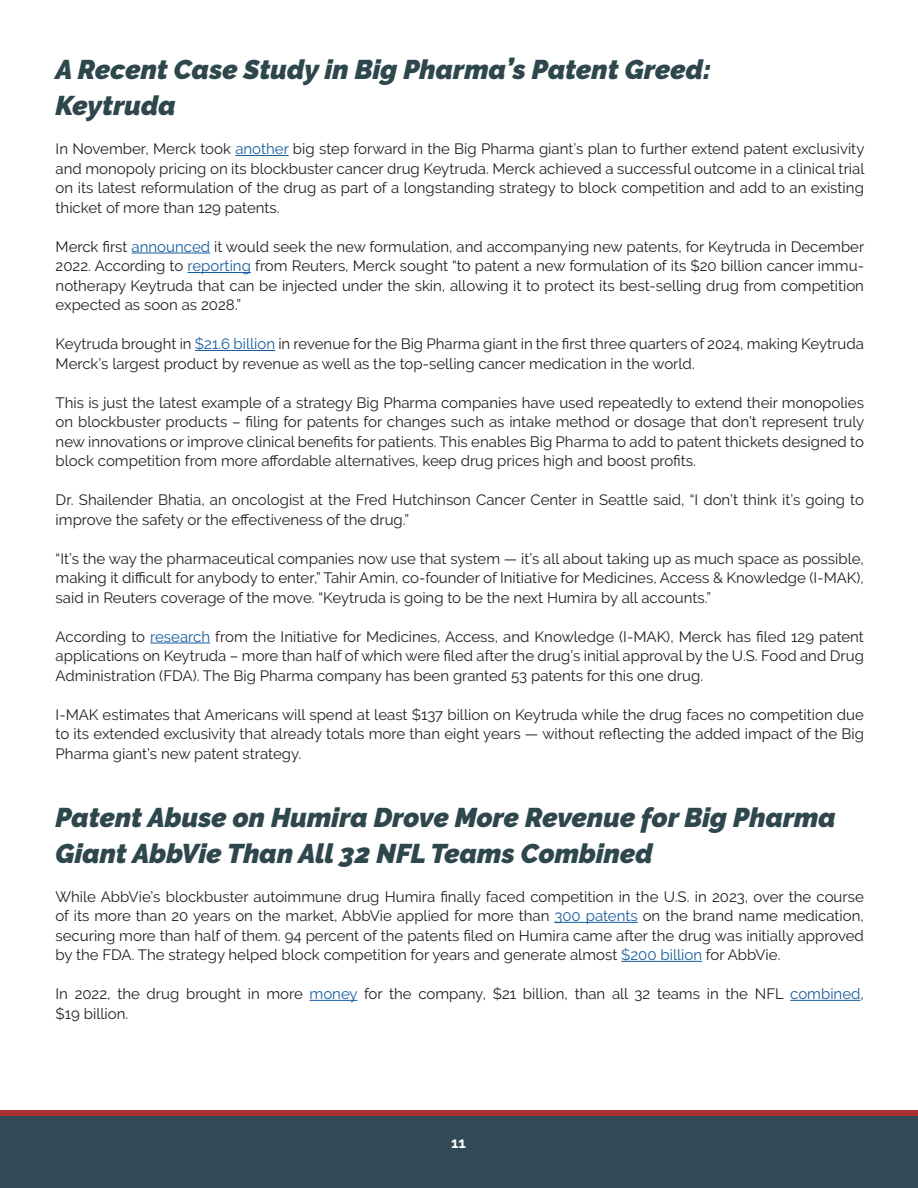
<style>
.page{position:relative;width:918px;height:1188px;background:#fff}
.page>*{position:absolute;margin:0;border:0;box-sizing:border-box;transform-origin:0 0}
.Bodytext_normal{font:italic 900 27px/36px "Raleway";color:#2e474d}
.Bodytext_normal-2{font:15px/19.5px "Raleway";color:#231f20;text-align:justify}
.Quotes{font:700 15px "Raleway";color:#fff}
.s1{color:#175d9e}
</style>
<div class="page">
<hr style="left:235px;top:155px;width:54px;height:1px;background:#175d9e">
<hr style="left:132px;top:253px;width:78px;height:1px;background:#175d9e">
<hr style="left:188px;top:272px;width:63px;height:1px;background:#175d9e">
<hr style="left:195px;top:350px;width:80px;height:1px;background:#175d9e">
<hr style="left:150px;top:643px;width:60px;height:1px;background:#175d9e">
<hr style="left:554px;top:922px;width:84px;height:1px;background:#175d9e">
<hr style="left:621px;top:961px;width:81px;height:1px;background:#175d9e">
<hr style="left:310px;top:1000px;width:47px;height:1px;background:#175d9e">
<hr style="left:790px;top:1000px;width:71px;height:1px;background:#175d9e">
<div style="left:0;top:1111px;width:918px;height:77px;background:#a6332f"></div>
<div style="left:0;top:1116px;width:918px;height:72px;background:#324958"></div>
<p class="Bodytext_normal" style="left:56px;top:52px;width:657px">A Recent Case Study in Big Pharma’s Patent Greed:<br>Keytruda</p>
<p class="Bodytext_normal-2" style="left:56px;top:139px;width:810px">In November, Merck took <span class="s1">another</span> big step forward in the Big Pharma giant’s plan to further extend patent exclusivity and monopoly pricing on its blockbuster cancer drug Keytruda. Merck achieved a successful outcome in a clinical trial on its latest reformulation of the drug as part of a longstanding strategy to block competition and add to an existing thicket of more than 129 patents.</p>
<p class="Bodytext_normal-2" style="left:56px;top:237px;width:810px">Merck first <span class="s1">announced</span> it would seek the new formulation, and accompanying new patents, for Keytruda in December 2022. According to <span class="s1">reporting</span> from Reuters, Merck sought “to patent a new formulation of its $20 billion cancer immu&shy;notherapy Keytruda that can be injected under the skin, allowing it to protect its best-selling drug from competition expected as soon as 2028.”</p>
<p class="Bodytext_normal-2" style="left:56px;top:334px;width:810px">Keytruda brought in <span class="s1">$21.6 billion</span> in revenue for the Big Pharma giant in the first three quarters of 2024, making Keytruda<br>Merck’s largest product by revenue as well as the top-selling cancer medication in the world.</p>
<p class="Bodytext_normal-2" style="left:56px;top:393px;width:810px">This is just the latest example of a strategy Big Pharma companies have used repeatedly to extend their monopolies on blockbuster products – filing for patents for changes such as intake method or dosage that don’t represent truly new innovations or improve clinical benefits for patients. This enables Big Pharma to add to patent thickets designed to block competition from more affordable alternatives, keep drug prices high and boost profits.</p>
<p class="Bodytext_normal-2" style="left:56px;top:490px;width:810px">Dr. Shailender Bhatia, an oncologist at the Fred Hutchinson Cancer Center in Seattle said, “I don’t think it’s going to improve the safety or the effectiveness of the drug.”</p>
<p class="Bodytext_normal-2" style="left:56px;top:549px;width:810px">“It’s the way the pharmaceutical companies now use that system — it’s all about taking up as much space as possible, making it difficult for anybody to enter,” Tahir Amin, co-founder of Initiative for Medicines, Access &amp; Knowledge (I-MAK), said in Reuters coverage of the move. “Keytruda is going to be the next Humira by all accounts.”</p>
<p class="Bodytext_normal-2" style="left:56px;top:627px;width:810px">According to <span class="s1">research</span> from the Initiative for Medicines, Access, and Knowledge (I-MAK), Merck has filed 129 patent applications on Keytruda – more than half of which were filed after the drug’s initial approval by the U.S. Food and Drug Administration (FDA). The Big Pharma company has been granted 53 patents for this one drug.</p>
<p class="Bodytext_normal-2" style="left:56px;top:705px;width:810px">I-MAK estimates that Americans will spend at least $137 billion on Keytruda while the drug faces no competition due to its extended exclusivity that already totals more than eight years — without reflecting the added impact of the Big Pharma giant’s new patent strategy.</p>
<p class="Bodytext_normal" style="left:56px;top:799px;width:782px">Patent Abuse on Humira Drove More Revenue for Big Pharma<br>Giant AbbVie Than All 32 NFL Teams Combined</p>
<p class="Bodytext_normal-2" style="left:56px;top:887px;width:810px">While AbbVie’s blockbuster autoimmune drug Humira finally faced competition in the U.S. in 2023, over the course of its more than 20 years on the market, AbbVie applied for more than <span class="s1">300 patents</span> on the brand name medication, securing more than half of them. 94 percent of the patents filed on Humira came after the drug was initially approved by the FDA. The strategy helped block competition for years and generate almost <span class="s1">$200 billion</span> for AbbVie.</p>
<p class="Bodytext_normal-2" style="left:56px;top:984px;width:810px">In 2022, the drug brought in more <span class="s1">money</span> for the company, $21 billion, than all 32 teams in the NFL <span class="s1">combined</span>, $19 billion.</p>
<p class="Quotes" style="left:451px;top:1134px;width:16px">11</p>
</div>
